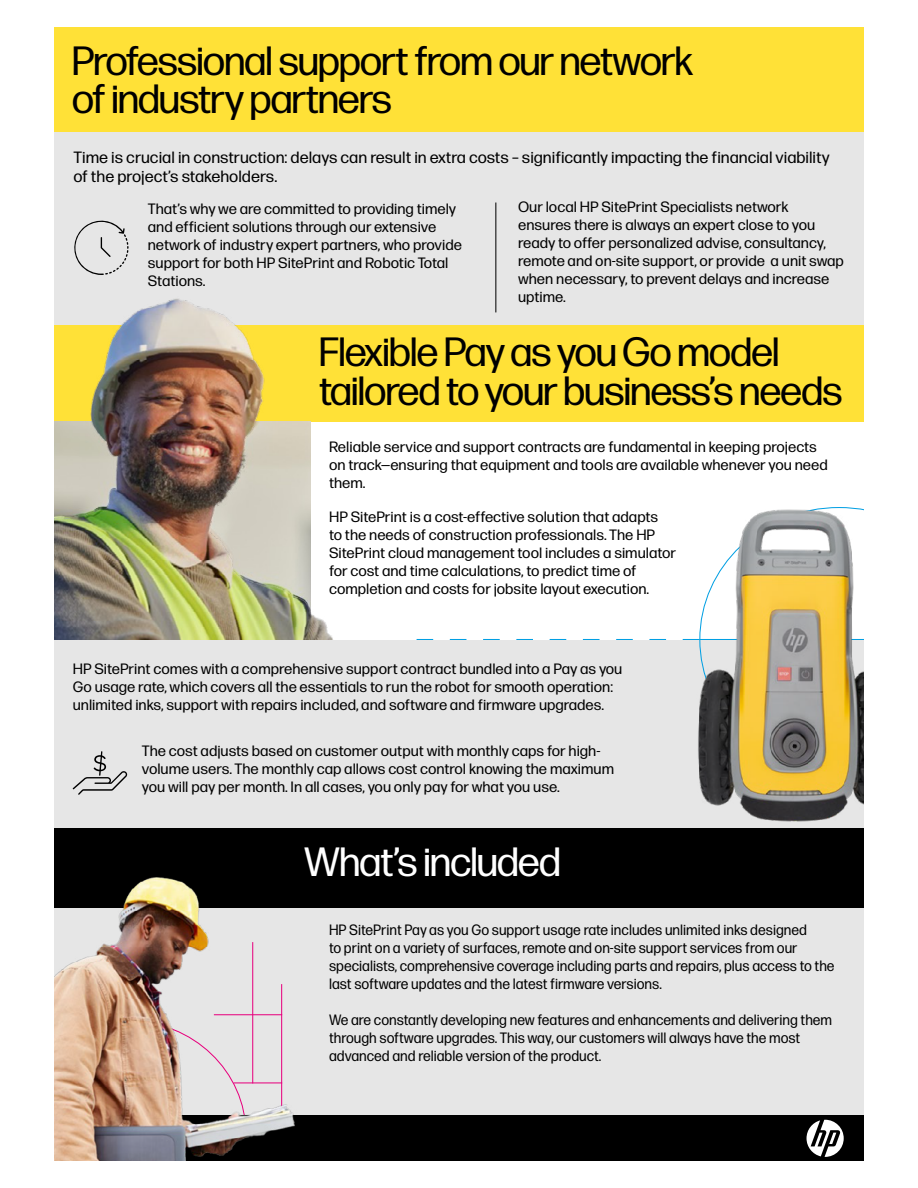
<style>
.page{position:relative;width:918px;height:1188px;background:#fff}
.page>*{position:absolute;margin:0;border:0;box-sizing:border-box;transform-origin:0 0}
.t1{font:40.8px/38.1px "Forma DJR Display";color:#000}
.t2{font:40.8px "Forma DJR Display";color:#fff}
.t3{font:16.35px/19.6px "Forma DJR Micro";color:#000}
.t4{font:15px/18px "Forma DJR Micro";color:#000}
.t5{font:15px/18px "Forma DJR Micro";color:#000;scale:.93 1}
</style>
<div class="page">
<div style="left:54px;top:27px;width:810px;height:1134px;background:#e6e6e6"></div>
<div style="left:54px;top:828px;width:810px;height:80px;background:#000"></div>
<div style="left:311px;top:413px;width:553px;height:226px;background:#fff"></div>
<div style="left:54px;top:27px;width:810px;height:105px;background:#ffe137"></div>
<div style="left:54px;top:325px;width:810px;height:96px;background:#ffe137"></div>
<svg style="left:74px;top:220px;width:55px;height:55px"></svg>
<hr style="left:495px;top:203px;width:1px;height:109px;background:#000">
<div style="left:54px;top:1116px;width:810px;height:45px;background:#000"></div>
<img style="left:54px;top:877px;width:249px;height:284px">
<svg style="left:73px;top:751px;width:54px;height:44px"></svg>
<svg style="left:417px;top:639px;width:247px;height:1px"></svg>
<img style="left:664px;top:507px;width:200px;height:315px">
<img style="left:54px;top:298px;width:313px;height:341px">
<svg style="left:807px;top:1120px;width:37px;height:37px"></svg>
<h1 class="t1" style="left:72px;top:39px;width:622px">Professional support from our network of industry partners</h1>
<p class="t3" style="left:73px;top:146px;width:758px">Time is crucial in construction: delays can result in extra costs – significantly impacting the financial viability of the project’s stakeholders.</p>
<p class="t4" style="left:518px;top:197px;width:327px">Our local HP SitePrint Specialists network ensures there is always an expert close to you ready to offer personalized advise, consultancy, remote and on-site support, or provide a unit swap when necessary, to prevent delays and increase uptime.</p>
<p class="t4" style="left:148px;top:198px;width:316px">That’s why we are committed to providing timely and efficient solutions through our extensive network of industry expert partners, who provide support for both HP SitePrint and Robotic Total Stations.</p>
<h1 class="t1" style="left:319px;top:329px;width:524px;line-height:39.5px">Flexible Pay as you Go model tailored to your business’s needs</h1>
<p class="t4" style="left:329px;top:437px;width:500px">Reliable service and support contracts are fundamental in keeping projects on track—ensuring that equipment and tools are available whenever you need them.</p>
<p class="t4" style="left:329px;top:507px;width:349px">HP SitePrint is a cost-effective solution that adapts<br>to the needs of construction professionals. The HP SitePrint cloud management tool includes a simulator for cost and time calculations, to predict time of completion and costs for jobsite layout execution.</p>
<p class="t4" style="left:73px;top:658px;width:551px">HP SitePrint comes with a comprehensive support contract bundled into a Pay as you<br>Go usage rate, which covers all the essentials to run the robot for smooth operation: unlimited inks, support with repairs included, and software and firmware upgrades.</p>
<p class="t4" style="left:142px;top:741px;width:474px">The cost adjusts based on customer output with monthly caps for high&shy;volume users. The monthly cap allows cost control knowing the maximum you will pay per month. In all cases, you only pay for what you use.</p>
<h1 class="t2" style="left:305px;top:834px;width:257px">What’s included</h1>
<p class="t5" style="left:329px;top:920px;width:545px">HP SitePrint Pay as you Go support usage rate includes unlimited inks designed<br>to print on a variety of surfaces, remote and on-site support services from our specialists, comprehensive coverage including parts and repairs, plus access to the last software updates and the latest firmware versions.</p>
<p class="t5" style="left:329px;top:1010px;width:543px">We are constantly developing new features and enhancements and delivering them through software upgrades. This way, our customers will always have the most advanced and reliable version of the product.</p>
</div>
